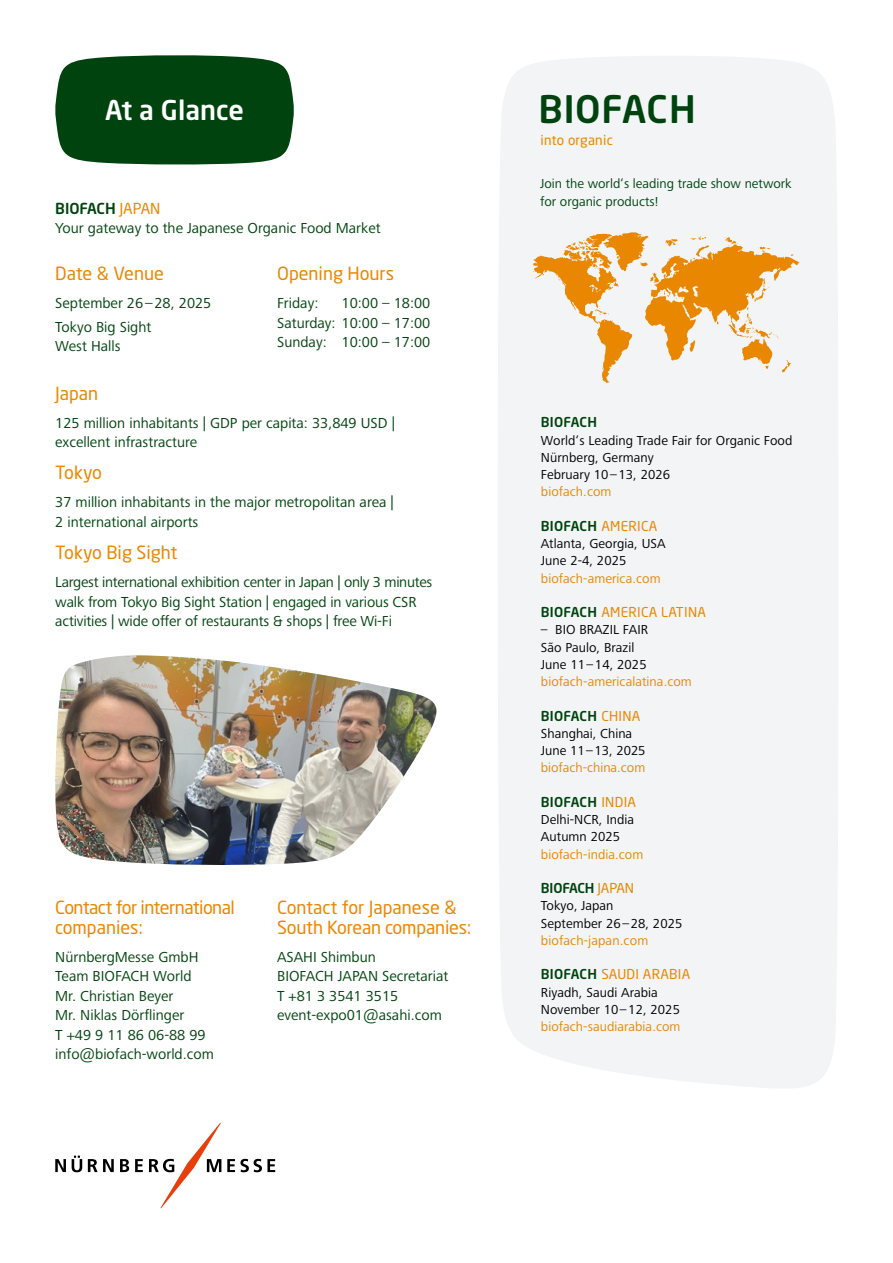
<style>
.page{position:relative;width:893px;height:1263px;background:#fff}
.page>*{position:absolute;margin:0;border:0;box-sizing:border-box;transform-origin:0 0}
.Frutier_Next_-_9pt{font:500 37.5px "Neo Sans Pro";letter-spacing:.02em;color:#00430e}
.Frutier_Next_-_9pt-2{font:500 27px "Neo Sans Pro";color:#fff}
.Copy_D_linksbündig{font:18px "Neo Sans Pro";color:#ea8700}
.Frutier_Next_-_9pt-3{font:18px/19.5px "Neo Sans Pro";letter-spacing:-.01em;color:#ea8700}
.Frutier_Next_-_9pt-4{font:18px/19.5px "Neo Sans Pro";letter-spacing:-.03em;color:#ea8700}
.Copy_D_linksbündig-2{font:15px/19.5px "Frutiger Next LTW1 G";color:#00430e}
.Frutier_Next_-_9pt-5{font:15px/19.5px "Frutiger Next LTW1 G";color:#00430e}
.Frutier_Next_-_9pt-6{font:500 15px "Neo Sans Pro";color:#00430e}
.Frutier_Next_-_9pt-7{font:13.5px "Frutiger Next LTW1 G";letter-spacing:.005em;color:#000}
.Frutier_Next_-_9pt-8{font:13.5px "Frutiger Next LTW1 G";letter-spacing:.005em;color:#ea8700}
.Frutier_Next_-_9pt-9{font:13.5px "Frutiger Next LTW1 G";color:#00430e}
.Frutier_Next_-_9pt-10{font:13.5px "Neo Sans Pro";letter-spacing:.02em;color:#ea8700}
.Frutier_Next_-_9pt-11{font:500 13.5px "Neo Sans Pro";letter-spacing:.02em;color:#00430e}
.NEOSANS_-_REG_9pt{font:13.5px "Frutiger Next LTW1 G";letter-spacing:.01em;color:#ea8700}
.NEOSANS_-_REG_9pt-2{font:500 13.5px "Neo Sans Pro";letter-spacing:-.01em;color:#00430e}
.NEOSANS_-_REG_9pt-3{font:13.5px "Frutiger Next LTW1 G";color:#000}
.s1{font-weight:400;color:#ea8700}
.s2{font-weight:500;color:#00430e}
</style>
<div class="page">
<svg style="left:55px;top:55px;width:239px;height:110px;background:#135120"></svg>
<div style="left:498px;top:56px;width:340px;height:1032px;background:#f2f4f6"></div>
<svg style="left:603px;top:232px;width:28px;height:33px"></svg>
<img style="left:55px;top:655px;width:382px;height:210px">
<svg style="left:55px;top:1159px;width:11px;height:13px"></svg>
<svg style="left:72px;top:1155px;width:10px;height:17px"></svg>
<svg style="left:88px;top:1159px;width:26px;height:13px"></svg>
<svg style="left:120px;top:1159px;width:9px;height:13px"></svg>
<svg style="left:135px;top:1159px;width:8px;height:13px"></svg>
<svg style="left:149px;top:1123px;width:72px;height:85px"></svg>
<svg style="left:227px;top:1159px;width:48px;height:13px"></svg>
<p class="Frutier_Next_-_9pt-2" style="left:105px;top:93px;width:140px">At a Glance</p>
<p class="Frutier_Next_-_9pt-6" style="left:55px;top:199px;width:107px">BIOFACH <span class="s1">JAPAN</span></p>
<p class="Frutier_Next_-_9pt-5" style="left:55px;top:219px;width:327px">Your gateway to the Japanese Organic Food Market</p>
<p class="Copy_D_linksbündig" style="left:55px;top:263px;width:110px">Date &amp; Venue</p>
<p class="Frutier_Next_-_9pt-5" style="left:55px;top:294px;width:158px">September 26–28, 2025</p>
<p class="Frutier_Next_-_9pt-5" style="left:55px;top:318px;width:98px">Tokyo Big Sight<br>West Halls</p>
<p class="Copy_D_linksbündig" style="left:277px;top:263px;width:119px">Opening Hours</p>
<p class="Copy_D_linksbündig-2" style="left:277px;top:294px;width:43px">Friday:</p>
<p class="Copy_D_linksbündig-2" style="left:342px;top:294px;width:90px">10:00 – 18:00</p>
<p class="Copy_D_linksbündig-2" style="left:277px;top:313px;width:155px">Saturday: 10:00 – 17:00</p>
<p class="Copy_D_linksbündig-2" style="left:277px;top:333px;width:155px">Sunday: 10:00 – 17:00</p>
<p class="Copy_D_linksbündig" style="left:55px;top:382px;width:45px">Japan</p>
<p class="Copy_D_linksbündig-2" style="left:55px;top:413px;width:341px">125 million inhabitants | GDP per capita: 33,849 USD | excellent infrastracture</p>
<p class="Copy_D_linksbündig" style="left:55px;top:462px;width:48px">Tokyo</p>
<p class="Copy_D_linksbündig-2" style="left:55px;top:493px;width:340px">37 million inhabitants in the major metropolitan area |<br>2 international airports</p>
<p class="Copy_D_linksbündig" style="left:55px;top:542px;width:124px">Tokyo Big Sight</p>
<p class="Copy_D_linksbündig-2" style="left:55px;top:573px;width:379px">Largest international exhibition center in Japan | only 3 minutes walk from Tokyo Big Sight Station | engaged in various CSR activities | wide offer of restaurants &amp; shops | free Wi-Fi</p>
<p class="Frutier_Next_-_9pt-4" style="left:55px;top:898px;width:181px">Contact for international companies:</p>
<p class="Frutier_Next_-_9pt-5" style="left:55px;top:948px;width:160px">NürnbergMesse GmbH<br>Team BIOFACH World<br>Mr. Christian Beyer<br>Mr. Niklas Dörflinger<br>T +49 9 11 86 06-88 99 info@biofach-world.com</p>
<p class="Frutier_Next_-_9pt-3" style="left:277px;top:898px;width:195px">Contact for Japanese &amp;<br>South Korean companies:</p>
<p class="Frutier_Next_-_9pt-5" style="left:277px;top:948px;width:173px">ASAHI Shimbun<br>BIOFACH JAPAN Secretariat<br>T +81 3 3541 3515 event-expo01@asahi.com</p>
<p class="Frutier_Next_-_9pt" style="left:539px;top:85px;width:159px">BIOFACH</p>
<p class="Frutier_Next_-_9pt-10" style="left:540px;top:132px;width:74px">into organic</p>
<p class="Frutier_Next_-_9pt-9" style="left:540px;top:175px;width:253px">Join the world‘s leading trade show network</p>
<p class="Frutier_Next_-_9pt-9" style="left:540px;top:193px;width:120px">for organic products!</p>
<p class="Frutier_Next_-_9pt-11" style="left:541px;top:414px;width:58px">BIOFACH</p>
<p class="Frutier_Next_-_9pt-7" style="left:541px;top:432px;width:253px">World‘s Leading Trade Fair for Organic Food</p>
<p class="Frutier_Next_-_9pt-7" style="left:541px;top:450px;width:114px">Nürnberg, Germany</p>
<p class="Frutier_Next_-_9pt-7" style="left:541px;top:467px;width:131px">February 10–13, 2026</p>
<p class="Frutier_Next_-_9pt-8" style="left:541px;top:484px;width:72px">biofach.com</p>
<p class="Frutier_Next_-_9pt-11" style="left:541px;top:517px;width:118px">BIOFACH <span class="s1">AMERICA</span></p>
<p class="Frutier_Next_-_9pt-7" style="left:541px;top:536px;width:126px">Atlanta, Georgia, USA</p>
<p class="Frutier_Next_-_9pt-7" style="left:541px;top:553px;width:87px">June 2-4, 2025</p>
<p class="Frutier_Next_-_9pt-8" style="left:541px;top:570px;width:121px">biofach-america.com</p>
<p class="Frutier_Next_-_9pt-10" style="left:541px;top:604px;width:167px"><span class="s2">BIOFACH</span> AMERICA LATINA</p>
<p class="Frutier_Next_-_9pt-7" style="left:541px;top:622px;width:109px">– BIO BRAZIL FAIR</p>
<p class="Frutier_Next_-_9pt-7" style="left:541px;top:639px;width:95px">São Paulo, Brazil</p>
<p class="Frutier_Next_-_9pt-7" style="left:541px;top:657px;width:107px">June 11–14, 2025</p>
<p class="Frutier_Next_-_9pt-8" style="left:541px;top:674px;width:152px">biofach-americalatina.com</p>
<p class="Frutier_Next_-_9pt-11" style="left:541px;top:707px;width:101px">BIOFACH <span class="s1">CHINA</span></p>
<p class="Frutier_Next_-_9pt-7" style="left:541px;top:726px;width:93px">Shanghai, China</p>
<p class="Frutier_Next_-_9pt-7" style="left:541px;top:743px;width:106px">June 11–13, 2025</p>
<p class="Frutier_Next_-_9pt-8" style="left:541px;top:760px;width:106px">biofach-china.com</p>
<p class="Frutier_Next_-_9pt-11" style="left:541px;top:793px;width:97px">BIOFACH <span class="s1">INDIA</span></p>
<p class="Frutier_Next_-_9pt-7" style="left:541px;top:812px;width:95px">Delhi-NCR, India</p>
<p class="Frutier_Next_-_9pt-7" style="left:541px;top:829px;width:81px">Autumn 2025</p>
<p class="Frutier_Next_-_9pt-8" style="left:541px;top:846px;width:104px">biofach-india.com</p>
<p class="NEOSANS_-_REG_9pt-2" style="left:541px;top:880px;width:95px">BIOFACH <span class="s1">JAPAN</span></p>
<p class="NEOSANS_-_REG_9pt-3" style="left:541px;top:898px;width:74px">Tokyo, Japan</p>
<p class="Frutier_Next_-_9pt-7" style="left:541px;top:915px;width:143px">September 26–28, 2025</p>
<p class="NEOSANS_-_REG_9pt" style="left:541px;top:933px;width:109px">biofach-japan.com</p>
<p class="Frutier_Next_-_9pt-10" style="left:541px;top:966px;width:151px"><span class="s2">BIOFACH</span> SAUDI ARABIA</p>
<p class="Frutier_Next_-_9pt-7" style="left:541px;top:984px;width:118px">Riyadh, Saudi Arabia</p>
<p class="Frutier_Next_-_9pt-7" style="left:541px;top:1002px;width:141px">November 10–12, 2025</p>
<p class="Frutier_Next_-_9pt-8" style="left:541px;top:1019px;width:141px">biofach-saudiarabia.com</p>
</div>
